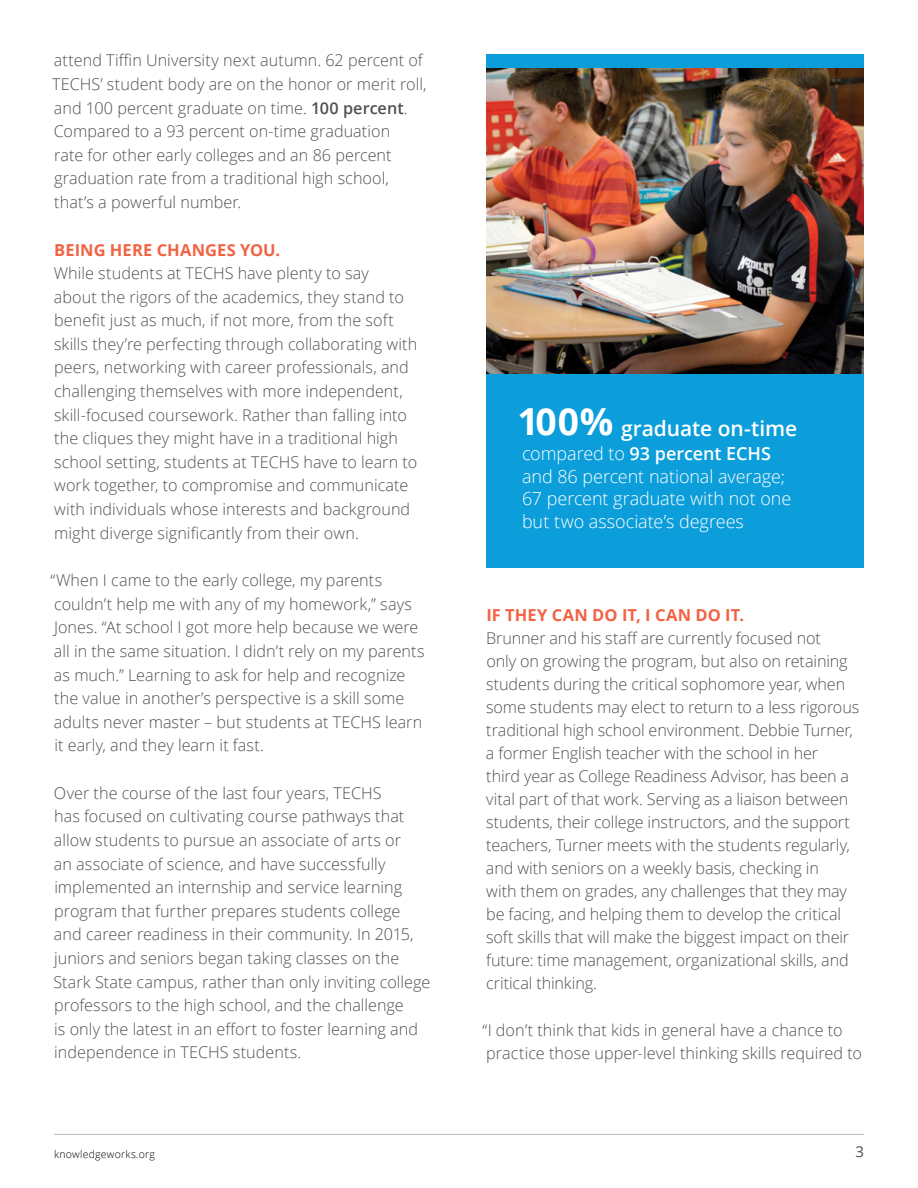
<style>
.page{position:relative;width:918px;height:1188px;background:#fff}
.page>*{position:absolute;margin:0;border:0;box-sizing:border-box;transform-origin:0 0}
.t1{font:700 37.35px "Open Sans";color:#fff}
.t2{font:600 21px "Open Sans";letter-spacing:-.005em;color:#fff}
.t3{font:300 18px/22.5px "Open Sans";letter-spacing:-.005em;color:#fff}
.t4{font:700 16.5px "Open Sans";letter-spacing:.01em;color:#f26343}
.t5{font:300 16.2px/23.5px "Open Sans";color:#505050}
.t6{font:15px "Open Sans";color:#505050}
.t7{font:300 10.5px "Open Sans";letter-spacing:.02em;color:#000}
.s1{font-weight:600}
</style>
<div class="page">
<div style="left:486px;top:374px;width:378px;height:194px;background:#0c9eda"></div>
<img style="left:486px;top:68px;width:378px;height:306px">
<hr style="left:54px;top:1134px;width:810px;height:1px;background:#bbb8b8">
<div style="left:486px;top:54px;width:378px;height:14px;background:#0c9eda"></div>
<p class="t5" style="left:52px;top:48px;width:376px">attend Tiffin University next autumn. 62 percent of TECHS’ student body are on the honor or merit roll, and 100 percent graduate on time. <span class="s1">100 percent</span>.<br>Compared to a 93 percent on-time graduation<br>rate for other early colleges and an 86 percent graduation rate from a traditional high school, that’s a powerful number.</p>
<p class="t4" style="left:54px;top:238px;width:228px">BEING HERE CHANGES YOU.</p>
<p class="t5" style="left:54px;top:261px;width:365px">While students at TECHS have plenty to say<br>about the rigors of the academics, they stand to benefit just as much, if not more, from the soft skills they’re perfecting through collaborating with peers, networking with career professionals, and challenging themselves with more independent, skill-focused coursework. Rather than falling into the cliques they might have in a traditional high school setting, students at TECHS have to learn to work together, to compromise and communicate with individuals whose interests and background might diverge significantly from their own.</p>
<p class="t5" style="left:50px;top:568px;width:376px">“When I came to the early college, my parents couldn’t help me with any of my homework,” says Jones. “At school I got more help because we were all in the same situation. I didn’t rely on my parents as much.” Learning to ask for help and recognize the value in another’s perspective is a skill some adults never master – but students at TECHS learn it early, and they learn it fast.</p>
<p class="t5" style="left:53px;top:781px;width:379px">Over the course of the last four years, TECHS<br>has focused on cultivating course pathways that allow students to pursue an associate of arts or<br>an associate of science, and have successfully implemented an internship and service learning program that further prepares students college and career readiness in their community. In 2015, juniors and seniors began taking classes on the Stark State campus, rather than only inviting college professors to the high school, and the challenge<br>is only the latest in an effort to foster learning and independence in TECHS students.</p>
<h1 class="t1" style="left:518px;top:395px;width:97px">100%</h1>
<p class="t3" style="left:522px;top:442px;width:271px">compared to <span class="s1">93 percent ECHS </span>and 86 percent national average;<br>67 percent graduate with not one but two associate’s degrees</p>
<p class="t2" style="left:621px;top:414px;width:177px">graduate on-time</p>
<p class="t4" style="left:486px;top:604px;width:259px">IF THEY CAN DO IT, I CAN DO IT.</p>
<p class="t5" style="left:486px;top:627px;width:375px;line-height:23px">Brunner and his staff are currently focused not<br>only on growing the program, but also on retaining students during the critical sophomore year, when some students may elect to return to a less rigorous traditional high school environment. Debbie Turner, a former English teacher with the school in her<br>third year as College Readiness Advisor, has been a vital part of that work. Serving as a liaison between students, their college instructors, and the support teachers, Turner meets with the students regularly, and with seniors on a weekly basis, checking in<br>with them on grades, any challenges that they may be facing, and helping them to develop the critical soft skills that will make the biggest impact on their future: time management, organizational skills, and critical thinking.</p>
<p class="t5" style="left:482px;top:1018px;width:381px;line-height:23px">“I don’t think that kids in general have a chance to practice those upper-level thinking skills required to</p>
<p class="t7" style="left:54px;top:1147px;width:103px">knowledgeworks.org</p>
<p class="t6" style="left:855px;top:1141px;width:10px">3</p>
</div>
